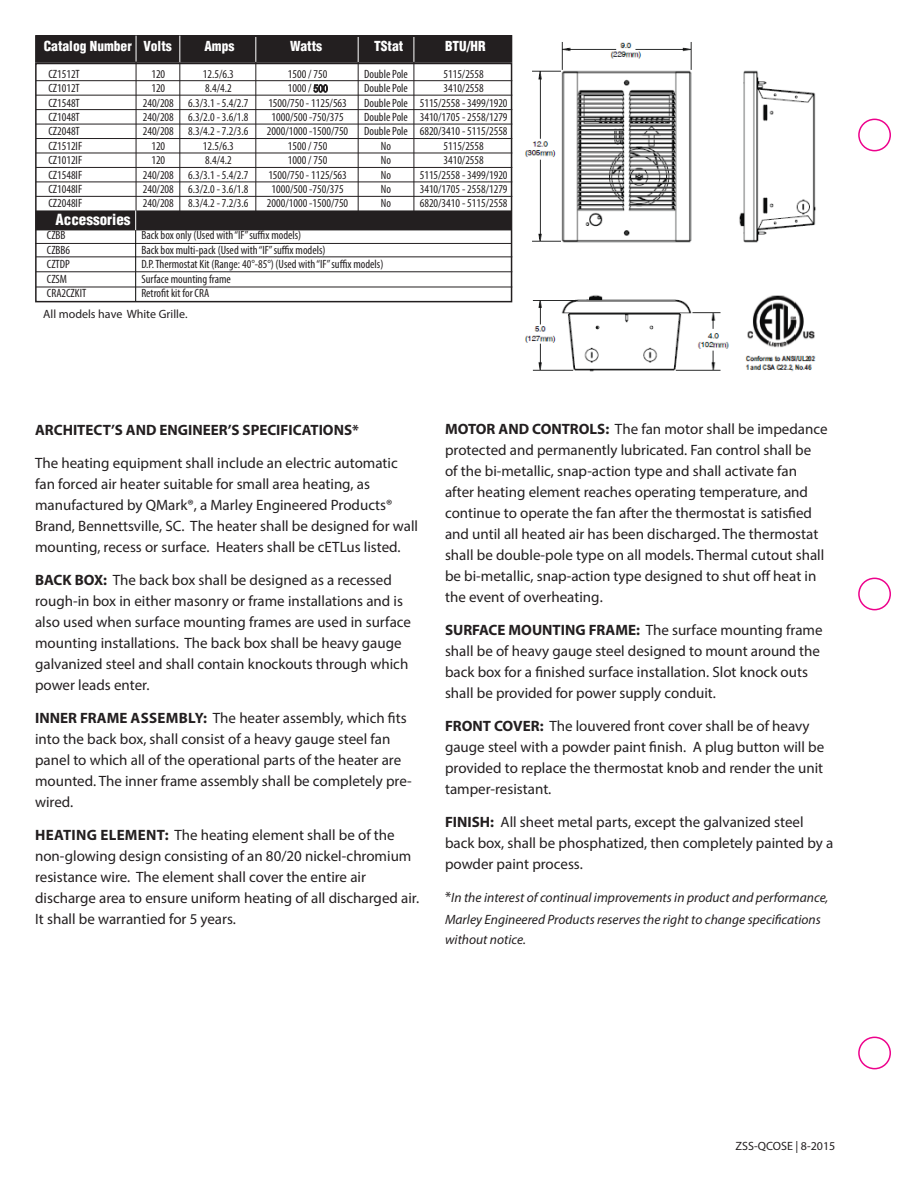
<style>
.page{position:relative;width:918px;height:1188px;background:#fff}
.page>*{position:absolute;margin:0;border:0;box-sizing:border-box;transform-origin:0 0}
.t1{font:15px/21px "Myriad Pro";color:#231f20}
.t2{font:700 15px "Myriad Pro";color:#231f20}
.t3{font:900 condensed 15px "Helvetica LT Std";color:#fff}
.t4{font:italic 13.5px/21px "Myriad Pro";color:#231f20}
.t5{font:900 condensed 13.5px "Helvetica LT Std";color:#fff}
.t6{font:condensed 12px/14.4px "Myriad Pro";color:#231f20;text-align:center}
.t7{font:12px "Myriad Pro";color:#231f20}
.s1{font-family:"Arial Narrow";font-stretch:normal;font-size:10.5px}
.s2{font-weight:700}
.s3{font-style:normal;font-size:15px}
</style>
<div class="page">
<div style="left:858px;top:119px;width:33px;height:32px;border:2px solid #ed028c;border-radius:50%"></div>
<div style="left:858px;top:578px;width:33px;height:32px;border:2px solid #ed028c;border-radius:50%"></div>
<div style="left:858px;top:1037px;width:33px;height:32px;border:2px solid #ed028c;border-radius:50%"></div>
<img style="left:525px;top:42px;width:291px;height:330px">
<div style="left:36px;top:36px;width:476px;height:26px;background:#231f20"></div>
<div style="left:35px;top:35px;width:477px;height:28px;border:2px solid #231f20"></div>
<svg style="left:179px;top:36px;width:1px;height:26px"></svg>
<svg style="left:255px;top:37px;width:1px;height:25px"></svg>
<svg style="left:358px;top:37px;width:1px;height:25px"></svg>
<svg style="left:414px;top:37px;width:1px;height:25px"></svg>
<hr style="left:36px;top:80px;width:476px;height:1px;background:#231f20">
<hr style="left:36px;top:109px;width:476px;height:1px;background:#231f20">
<hr style="left:36px;top:124px;width:476px;height:1px;background:#231f20">
<svg style="left:136px;top:36px;width:1px;height:26px"></svg>
<hr style="left:136px;top:62px;width:1px;height:151px;background:#231f20">
<hr style="left:179px;top:62px;width:1px;height:151px;background:#231f20">
<hr style="left:255px;top:62px;width:1px;height:151px;background:#231f20">
<hr style="left:358px;top:62px;width:1px;height:151px;background:#231f20">
<hr style="left:414px;top:62px;width:1px;height:151px;background:#231f20">
<hr style="left:35px;top:243px;width:477px;height:1px;background:#231f20">
<div style="left:36px;top:211px;width:475px;height:19px;background:#231f20"></div>
<div style="left:35px;top:210px;width:477px;height:20px;border:2px solid #231f20"></div>
<div style="left:39px;top:214px;width:459px;height:15px;background:#231f20"></div>
<hr style="left:36px;top:256px;width:476px;height:1px;background:#231f20">
<svg style="left:135px;top:210px;width:1px;height:20px"></svg>
<hr style="left:135px;top:230px;width:1px;height:71px;background:#040503">
<hr style="left:36px;top:138px;width:476px;height:1px;background:#231f20">
<hr style="left:36px;top:95px;width:476px;height:1px;background:#231f20">
<div style="left:35px;top:63px;width:477px;height:239px;border:2px solid #231f20"></div>
<hr style="left:36px;top:153px;width:476px;height:1px;background:#231f20">
<hr style="left:36px;top:182px;width:476px;height:1px;background:#231f20">
<hr style="left:36px;top:196px;width:476px;height:1px;background:#231f20">
<hr style="left:36px;top:167px;width:476px;height:1px;background:#231f20">
<hr style="left:36px;top:271px;width:476px;height:1px;background:#231f20">
<hr style="left:36px;top:287px;width:476px;height:1px;background:#231f20">
<p class="t5" style="left:44px;top:37px;width:130px">Catalog Number Volts</p>
<p class="t5" style="left:204px;top:37px;width:31px">Amps</p>
<p class="t5" style="left:290px;top:37px;width:33px">Watts</p>
<p class="t5" style="left:374px;top:37px;width:31px">TStat</p>
<p class="t5" style="left:445px;top:37px;width:42px">BTU/HR</p>
<p class="t6" style="left:48px;top:66px;width:33px">CZ1512T</p>
<p class="t6" style="left:48px;top:81px;width:33px">CZ1012T</p>
<p class="t6" style="left:48px;top:95px;width:33px">CZ1548T</p>
<p class="t6" style="left:48px;top:110px;width:33px">CZ1048T</p>
<p class="t6" style="left:48px;top:124px;width:33px">CZ2048T</p>
<p class="t6" style="left:48px;top:138px;width:35px">CZ1512IF</p>
<p class="t6" style="left:48px;top:153px;width:35px">CZ1012IF</p>
<p class="t6" style="left:48px;top:167px;width:35px">CZ1548IF</p>
<p class="t6" style="left:48px;top:182px;width:35px">CZ1048IF</p>
<p class="t6" style="left:48px;top:196px;width:35px">CZ2048IF</p>
<p class="t3" style="left:56px;top:210px;width:76px">Accessories</p>
<p class="t6" style="left:151px;top:66px;width:15px">120</p>
<p class="t6" style="left:151px;top:81px;width:15px">120</p>
<p class="t6" style="left:143px;top:95px;width:33px">240/208</p>
<p class="t6" style="left:143px;top:110px;width:33px">240/208</p>
<p class="t6" style="left:143px;top:124px;width:33px">240/208</p>
<p class="t6" style="left:151px;top:138px;width:15px">120</p>
<p class="t6" style="left:151px;top:153px;width:15px">120</p>
<p class="t6" style="left:143px;top:167px;width:33px">240/208</p>
<p class="t6" style="left:143px;top:182px;width:33px">240/208</p>
<p class="t6" style="left:143px;top:196px;width:33px">240/208</p>
<p class="t6" style="left:203px;top:66px;width:33px">12.5/6.3</p>
<p class="t6" style="left:205px;top:81px;width:28px">8.4/4.2</p>
<p class="t6" style="left:188px;top:95px;width:62px">6.3/3.1 - 5.4/2.7</p>
<p class="t6" style="left:188px;top:110px;width:62px">6.3/2.0 - 3.6/1.8</p>
<p class="t6" style="left:188px;top:124px;width:62px">8.3/4.2 - 7.2/3.6</p>
<p class="t6" style="left:203px;top:138px;width:33px">12.5/6.3</p>
<p class="t6" style="left:205px;top:153px;width:28px">8.4/4.2</p>
<p class="t6" style="left:188px;top:167px;width:62px">6.3/3.1 - 5.4/2.7</p>
<p class="t6" style="left:188px;top:182px;width:62px">6.3/2.0 - 3.6/1.8</p>
<p class="t6" style="left:188px;top:196px;width:62px">8.3/4.2 - 7.2/3.6</p>
<p class="t6" style="left:288px;top:66px;width:41px">1500 / 750</p>
<p class="t6" style="left:288px;top:81px;width:41px">1000 / <span class="s1">500</span></p>
<p class="t6" style="left:268px;top:95px;width:80px">1500/750 - 1125/563</p>
<p class="t6" style="left:267px;top:110px;width:83px">1000/500 -750/375<br>2000/1000 -1500/750<br>1500 / 750</p>
<p class="t6" style="left:288px;top:153px;width:41px">1000 / 750</p>
<p class="t6" style="left:268px;top:167px;width:80px">1500/750 - 1125/563</p>
<p class="t6" style="left:267px;top:182px;width:83px">1000/500 -750/375<br>2000/1000 -1500/750</p>
<p class="t6" style="left:364px;top:66px;width:45px">Double Pole</p>
<p class="t6" style="left:364px;top:81px;width:45px">Double Pole</p>
<p class="t6" style="left:364px;top:95px;width:45px">Double Pole</p>
<p class="t6" style="left:364px;top:110px;width:45px">Double Pole</p>
<p class="t6" style="left:364px;top:124px;width:45px">Double Pole</p>
<p class="t6" style="left:381px;top:138px;width:12px">No</p>
<p class="t6" style="left:381px;top:153px;width:12px">No</p>
<p class="t6" style="left:381px;top:167px;width:12px">No</p>
<p class="t6" style="left:381px;top:182px;width:12px">No</p>
<p class="t6" style="left:381px;top:196px;width:12px">No</p>
<p class="t6" style="left:47px;top:228px;width:20px">CZBB</p>
<p class="t6" style="left:141px;top:228px;width:161px">Back box only (Used with “IF” suffix models)</p>
<p class="t6" style="left:47px;top:243px;width:25px">CZBB6</p>
<p class="t6" style="left:141px;top:243px;width:186px">Back box multi-pack (Used with “IF” suffix models)</p>
<p class="t6" style="left:47px;top:257px;width:25px">CZTDP</p>
<p class="t6" style="left:141px;top:257px;width:244px">D.P. Thermostat Kit (Range: 40°-85°) (Used with “IF” suffix models)</p>
<p class="t6" style="left:47px;top:271px;width:22px">CZSM</p>
<p class="t6" style="left:141px;top:271px;width:91px">Surface mounting frame</p>
<p class="t6" style="left:47px;top:286px;width:41px">CRA2CZKIT</p>
<p class="t6" style="left:141px;top:286px;width:69px">Retrofit kit for CRA</p>
<p class="t7" style="left:43px;top:306px;width:146px">All models have White Grille.</p>
<p class="t6" style="left:444px;top:66px;width:42px">5115/2558</p>
<p class="t6" style="left:444px;top:81px;width:42px">3410/2558</p>
<p class="t6" style="left:420px;top:95px;width:89px;text-align:left">5115/2558 - 3499/1920<br>3410/1705 - 2558/1279</p>
<p class="t6" style="left:420px;top:124px;width:89px">6820/3410 - 5115/2558</p>
<p class="t6" style="left:444px;top:138px;width:42px">5115/2558</p>
<p class="t6" style="left:444px;top:153px;width:42px">3410/2558</p>
<p class="t6" style="left:420px;top:167px;width:89px;text-align:left">5115/2558 - 3499/1920<br>3410/1705 - 2558/1279</p>
<p class="t6" style="left:420px;top:196px;width:89px">6820/3410 - 5115/2558</p>
<p class="t2" style="left:35px;top:420px;width:325px">ARCHITECT’S AND ENGINEER’S SPECIFICATIONS*</p>
<p class="t1" style="left:35px;top:452px;width:385px">The heating equipment shall include an electric automatic fan forced air heater suitable for small area heating, as manufactured by QMark®, a Marley Engineered Products® Brand, Bennettsville, SC. The heater shall be designed for wall mounting, recess or surface. Heaters shall be cETLus listed.</p>
<p class="t1" style="left:35px;top:569px;width:377px"><span class="s2">BACK BOX:</span> The back box shall be designed as a recessed rough-in box in either masonry or frame installations and is also used when surface mounting frames are used in surface mounting installations. The back box shall be heavy gauge galvanized steel and shall contain knockouts through which power leads enter.</p>
<p class="t1" style="left:35px;top:707px;width:378px"><span class="s2">INNER FRAME ASSEMBLY:</span> The heater assembly, which fits into the back box, shall consist of a heavy gauge steel fan panel to which all of the operational parts of the heater are mounted. The inner frame assembly shall be completely pre&shy;wired.</p>
<p class="t1" style="left:35px;top:824px;width:386px"><span class="s2">HEATING ELEMENT:</span> The heating element shall be of the non-glowing design consisting of an 80/20 nickel-chromium resistance wire. The element shall cover the entire air discharge area to ensure uniform heating of all discharged air.<br>It shall be warrantied for 5 years.</p>
<p class="t1" style="left:445px;top:419px;width:384px"><span class="s2">MOTOR AND CONTROLS:</span> The fan motor shall be impedance protected and permanently lubricated. Fan control shall be of the bi-metallic, snap-action type and shall activate fan after heating element reaches operating temperature, and continue to operate the fan after the thermostat is satisfied and until all heated air has been discharged. The thermostat shall be double-pole type on all models. Thermal cutout shall be bi-metallic, snap-action type designed to shut off heat in the event of overheating.</p>
<p class="t1" style="left:445px;top:620px;width:379px"><span class="s2">SURFACE MOUNTING FRAME:</span> The surface mounting frame shall be of heavy gauge steel designed to mount around the back box for a finished surface installation. Slot knock outs shall be provided for power supply conduit.</p>
<p class="t1" style="left:445px;top:716px;width:381px"><span class="s2">FRONT COVER:</span> The louvered front cover shall be of heavy gauge steel with a powder paint finish. A plug button will be provided to replace the thermostat knob and render the unit tamper-resistant.</p>
<p class="t1" style="left:445px;top:811px;width:390px"><span class="s2">FINISH:</span> All sheet metal parts, except the galvanized steel back box, shall be phosphatized, then completely painted by a powder paint process.</p>
<p class="t4" style="left:445px;top:887px;width:385px"><span class="s3">*</span>In the interest of continual improvements in product and performance,<br>Marley Engineered Products reserves the right to change specifications without notice.</p>
<p class="t7" style="left:736px;top:1139px;width:101px">ZSS-QCOSE | 8-2015</p>
</div>
